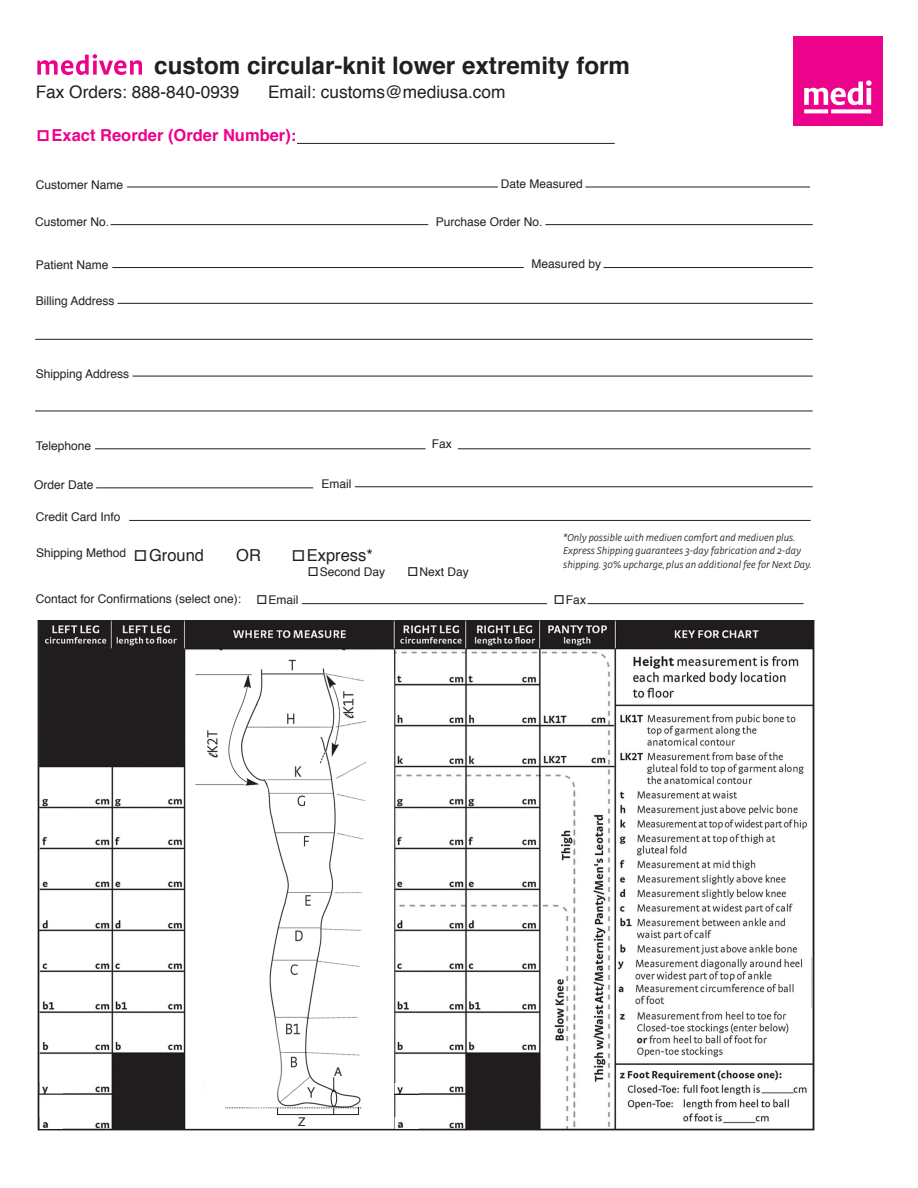
<style>
.page{position:relative;width:918px;height:1188px;background:#fff}
.page>*{position:absolute;margin:0;border:0;box-sizing:border-box;transform-origin:0 0}
.t1{font:700 24.15px "Helvetica";color:#231f20}
.t2{font:17.25px "Helvetica";color:#231f20}
.t3{font:700 16.5px "Helvetica";color:#ed028c}
.t4{font:16.5px "Helvetica";color:#231f20}
.t5{font:12px "Helvetica";color:#231f20}
.t6{font:italic 300 10.5px/13.5px "medi Strada Pro";color:#231f20}
.s1{font-family:"medi Strada Pro"}
.s2{font-family:"medi Strada Pro";font-size:13.5px}
</style>
<div class="page">
<div style="left:793px;top:36px;width:90px;height:90px;background:#ed028c"></div>
<svg style="left:804px;top:80px;width:68px;height:33px"></svg>
<hr style="left:95px;top:449px;width:331px;height:1px;background:#231f20">
<hr style="left:112px;top:267px;width:412px;height:1px;background:#231f20">
<hr style="left:111px;top:224px;width:317px;height:1px;background:#231f20">
<hr style="left:297px;top:143px;width:318px;height:1px;background:#231f20">
<hr style="left:129px;top:520px;width:682px;height:1px;background:#231f20">
<hr style="left:355px;top:487px;width:458px;height:1px;background:#231f20">
<hr style="left:302px;top:603px;width:245px;height:1px;background:#231f20">
<hr style="left:588px;top:603px;width:216px;height:1px;background:#231f20">
<hr style="left:132px;top:376px;width:681px;height:1px;background:#231f20">
<hr style="left:35px;top:411px;width:778px;height:1px;background:#231f20">
<hr style="left:35px;top:339px;width:778px;height:1px;background:#231f20">
<hr style="left:118px;top:303px;width:695px;height:1px;background:#231f20">
<hr style="left:127px;top:187px;width:371px;height:1px;background:#231f20">
<hr style="left:585px;top:187px;width:225px;height:1px;background:#231f20">
<hr style="left:545px;top:224px;width:268px;height:1px;background:#231f20">
<hr style="left:603px;top:267px;width:210px;height:1px;background:#231f20">
<hr style="left:458px;top:449px;width:353px;height:1px;background:#231f20">
<hr style="left:96px;top:488px;width:217px;height:1px;background:#231f20">
<svg style="left:37px;top:54px;width:105px;height:21px"></svg>
<img style="left:37px;top:621px;width:778px;height:510px">
<svg style="left:186px;top:650px;width:208px;height:479px"></svg>
<img style="left:189px;top:650px;width:202px;height:471px">
<svg style="left:277px;top:1106px;width:82px;height:9px"></svg>
<svg style="left:331px;top:1077px;width:35px;height:17px"></svg>
<div style="left:331px;top:1090px;width:6px;height:17px;border:1px solid #231f20;border-radius:50%"></div>
<img style="left:617px;top:958px;width:194px;height:50px">
<img style="left:39px;top:1118px;width:24px;height:11px">
<img style="left:394px;top:1118px;width:24px;height:11px">
<img style="left:39px;top:1083px;width:24px;height:11px">
<img style="left:394px;top:1083px;width:24px;height:11px">
<p class="t1" style="left:154px;top:46px;width:477px">custom circular-knit lower extremity form</p>
<p class="t2" style="left:36px;top:78px;width:205px">Fax Orders: 888-840-0939</p>
<p class="t2" style="left:268px;top:78px;width:239px">Email: customs@mediusa.com</p>
<p class="t3" style="left:38px;top:121px;width:260px"><span class="s1">□</span> Exact Reorder (Order Number):</p>
<p class="t5" style="left:501px;top:174px;width:84px">Date Measured</p>
<p class="t5" style="left:36px;top:175px;width:89px">Customer Name</p>
<p class="t5" style="left:35px;top:213px;width:76px">Customer No.</p>
<p class="t5" style="left:436px;top:213px;width:108px">Purchase Order No.</p>
<p class="t5" style="left:36px;top:256px;width:74px">Patient Name</p>
<p class="t5" style="left:36px;top:292px;width:80px">Billing Address</p>
<p class="t5" style="left:36px;top:364px;width:95px">Shipping Address</p>
<p class="t5" style="left:36px;top:437px;width:57px">Telephone</p>
<p class="t5" style="left:34px;top:476px;width:61px">Order Date</p>
<p class="t5" style="left:36px;top:508px;width:86px">Credit Card Info</p>
<p class="t5" style="left:321px;top:475px;width:31px">Email</p>
<p class="t5" style="left:432px;top:435px;width:22px">Fax</p>
<p class="t5" style="left:532px;top:254px;width:71px">Measured by</p>
<p class="t6" style="left:563px;top:530px;width:250px">*Only possible with mediven comfort and mediven plus.<br>Express Shipping guarantees 3-day fabrication and 2-day shipping. 30% upcharge, plus an additional fee for Next Day.</p>
<p class="t5" style="left:36px;top:543px;width:92px">Shipping Method</p>
<p class="t4" style="left:135px;top:542px;width:70px"><span class="s1">□</span> Ground</p>
<p class="t4" style="left:236px;top:542px;width:26px">OR</p>
<p class="t4" style="left:293px;top:542px;width:81px"><span class="s1">□</span> Express*</p>
<p class="t5" style="left:309px;top:562px;width:78px"><span class="s2">□</span> Second Day</p>
<p class="t5" style="left:409px;top:562px;width:62px"><span class="s2">□</span> Next Day</p>
<p class="t5" style="left:258px;top:590px;width:43px"><span class="s2">□</span> Email</p>
<p class="t5" style="left:555px;top:590px;width:33px"><span class="s2">□</span> Fax</p>
<p class="t5" style="left:36px;top:590px;width:207px">Contact for Confirmations (select one):</p>
<p class="t5" style="left:298px;top:1112px;width:9px">Z</p>
<p class="t5" style="left:334px;top:1063px;width:10px">A</p>
</div>
